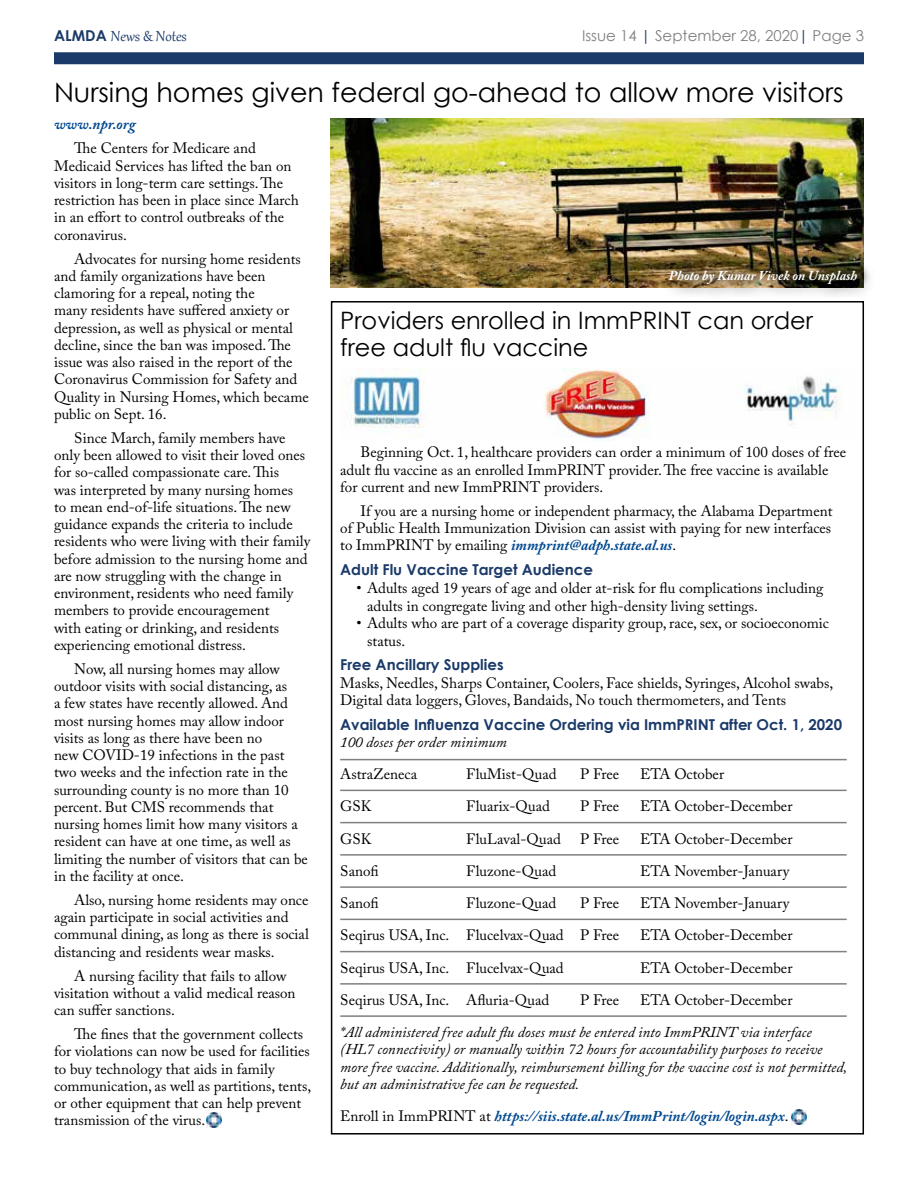
<style>
.page{position:relative;width:918px;height:1188px;background:#fff}
.page>*{position:absolute;margin:0;border:0;box-sizing:border-box;transform-origin:0 0}
.t1{font:27px "Century Gothic";color:#000}
.t2{font:24px/27.6px "Century Gothic";color:#000}
.t3{font:18px "Gabriola";letter-spacing:-.005em;color:#1b3a69}
.t4{font:15px/17.2px "Adobe Caslon Pro";color:#000}
.t5{font:italic 15px/17.2px "Adobe Caslon Pro";color:#000}
.t6{font:700 15px "Century Gothic";color:#1b3a69}
.t7{font:italic 700 15px "Adobe Caslon Pro";color:#004990}
.t8{font:15px "Century Gothic";color:#808080}
.t9{font:italic 700 13.5px "Adobe Caslon Pro";color:#fff}
.s1{font-family:"Century Gothic";font-weight:700;font-size:15px}
.s2{color:#1b3a69}
.s3{font-weight:700;font-style:italic;color:#004990}
.s4{font-weight:400;font-style:normal;color:#000}
</style>
<div class="page">
<div style="left:54px;top:52px;width:810px;height:12px;background:#1b3a69"></div>
<img style="left:791px;top:1109px;width:15px;height:15px">
<hr style="left:340px;top:759px;width:507px;height:1px;background:#808080">
<hr style="left:340px;top:790px;width:507px;height:1px;background:#808080">
<hr style="left:340px;top:822px;width:507px;height:1px;background:#808080">
<hr style="left:340px;top:854px;width:507px;height:2px;background:#808080">
<hr style="left:340px;top:886px;width:507px;height:2px;background:#808080">
<hr style="left:340px;top:919px;width:507px;height:1px;background:#808080">
<hr style="left:340px;top:951px;width:507px;height:1px;background:#808080">
<hr style="left:340px;top:983px;width:507px;height:2px;background:#808080">
<hr style="left:340px;top:1015px;width:507px;height:2px;background:#808080">
<img style="left:351px;top:368px;width:489px;height:73px">
<img style="left:330px;top:118px;width:534px;height:169px">
<img style="left:206px;top:1112px;width:15px;height:15px">
<svg style="left:660px;top:261px;width:204px;height:41px;fill:#f6f6f6"></svg>
<img style="left:669px;top:263px;width:201px;height:28px">
<p class="t3" style="left:54px;top:25px;width:134px"><span class="s1">ALMDA</span> News &amp; Notes</p>
<p class="t8" style="left:582px;top:26px;width:283px">Issue 14 <span class="s2">|</span> September 28, 2020<span class="s2">|</span> Page 3</p>
<h1 class="t1" style="left:54px;top:74px;width:791px">Nursing homes given federal go-ahead to allow more visitors</h1>
<p class="t7" style="left:54px;top:115px;width:83px">www.npr.org</p>
<p class="t4" style="left:54px;top:139px;width:246px;text-indent:20px">The Centers for Medicare and Medicaid Services has lifted the ban on visitors in long-term care settings. The restriction has been in place since March in an effort to control outbreaks of the coronavirus.</p>
<p class="t4" style="left:54px;top:250px;width:256px;text-indent:20px">Advocates for nursing home residents and family organizations have been clamoring for a repeal, noting the<br>many residents have suffered anxiety or depression, as well as physical or mental decline, since the ban was imposed. The issue was also raised in the report of the Coronavirus Commission for Safety and Quality in Nursing Homes, which became public on Sept. 16.</p>
<p class="t4" style="left:54px;top:429px;width:258px;text-indent:20px">Since March, family members have only been allowed to visit their loved ones for so-called compassionate care. This<br>was interpreted by many nursing homes<br>to mean end-of-life situations. The new guidance expands the criteria to include residents who were living with their family before admission to the nursing home and are now struggling with the change in environment, residents who need family members to provide encouragement<br>with eating or drinking, and residents experiencing emotional distress.</p>
<p class="t4" style="left:54px;top:660px;width:256px;text-indent:20px">Now, all nursing homes may allow outdoor visits with social distancing, as<br>a few states have recently allowed. And most nursing homes may allow indoor visits as long as there have been no<br>new COVID-19 infections in the past two weeks and the infection rate in the surrounding county is no more than 10 percent. But CMS recommends that nursing homes limit how many visitors a resident can have at one time, as well as limiting the number of visitors that can be in the facility at once.</p>
<p class="t4" style="left:54px;top:891px;width:256px;text-indent:20px">Also, nursing home residents may once again participate in social activities and communal dining, as long as there is social distancing and residents wear masks.</p>
<p class="t4" style="left:54px;top:967px;width:243px;text-indent:20px">A nursing facility that fails to allow visitation without a valid medical reason can suffer sanctions.</p>
<p class="t4" style="left:54px;top:1025px;width:259px;text-indent:20px">The fines that the government collects for violations can now be used for facilities to buy technology that aids in family communication, as well as partitions, tents, or other equipment that can help prevent transmission of the virus.</p>
<p class="t9" style="left:669px;top:267px;width:190px">Photo by Kumar Vivek on Unsplash</p>
<h2 class="t2" style="left:340px;top:306px;width:474px">Providers enrolled in ImmPRINT can order free adult flu vaccine</h2>
<p class="t4" style="left:340px;top:444px;width:507px;text-indent:20px">Beginning Oct. 1, healthcare providers can order a minimum of 100 doses of free adult flu vaccine as an enrolled ImmPRINT provider. The free vaccine is available for current and new ImmPRINT providers.</p>
<p class="t4" style="left:340px;top:502px;width:494px;text-align:justify;text-indent:20px">If you are a nursing home or independent pharmacy, the Alabama Department of Public Health Immunization Division can assist with paying for new interfaces to ImmPRINT by emailing <span class="s3">immprint@adph.state.al.us</span>.</p>
<p class="t6" style="left:340px;top:558px;width:254px">Adult Flu Vaccine Target Audience</p>
<p class="t4" style="left:367px;top:579px;width:458px;line-height:18px;text-indent:-11px">• Adults aged 19 years of age and older at-risk for flu complications including adults in congregate living and other high-density living settings.</p>
<p class="t4" style="left:367px;top:615px;width:463px;text-indent:-11px">• Adults who are part of a coverage disparity group, race, sex, or socioeconomic status.</p>
<p class="t6" style="left:340px;top:654px;width:165px">Free Ancillary Supplies</p>
<p class="t4" style="left:340px;top:674px;width:495px">Masks, Needles, Sharps Container, Coolers, Face shields, Syringes, Alcohol swabs,<br>Digital data loggers, Gloves, Bandaids, No touch thermometers, and Tents</p>
<p class="t6" style="left:340px;top:713px;width:503px">Available Influenza Vaccine Ordering via ImmPRINT after Oct. 1, 2020</p>
<p class="t5" style="left:340px;top:733px;width:168px">100 doses per order minimum</p>
<p class="t4" style="left:340px;top:765px;width:79px">AstraZeneca</p>
<p class="t4" style="left:466px;top:765px;width:92px">FluMist-Quad</p>
<p class="t4" style="left:580px;top:765px;width:41px">P Free</p>
<p class="t4" style="left:640px;top:765px;width:85px">ETA October</p>
<p class="t4" style="left:340px;top:798px;width:33px">GSK</p>
<p class="t4" style="left:466px;top:798px;width:85px">Fluarix-Quad</p>
<p class="t4" style="left:580px;top:798px;width:41px">P Free</p>
<p class="t4" style="left:640px;top:798px;width:154px">ETA October-December</p>
<p class="t4" style="left:340px;top:830px;width:33px">GSK</p>
<p class="t4" style="left:466px;top:830px;width:96px">FluLaval-Quad</p>
<p class="t4" style="left:580px;top:830px;width:41px">P Free</p>
<p class="t4" style="left:640px;top:830px;width:154px">ETA October-December</p>
<p class="t4" style="left:340px;top:862px;width:40px">Sanofi</p>
<p class="t4" style="left:466px;top:862px;width:91px">Fluzone-Quad</p>
<p class="t4" style="left:640px;top:862px;width:150px">ETA November-January</p>
<p class="t4" style="left:340px;top:894px;width:40px">Sanofi</p>
<p class="t4" style="left:466px;top:894px;width:91px">Fluzone-Quad</p>
<p class="t4" style="left:580px;top:894px;width:41px">P Free</p>
<p class="t4" style="left:640px;top:894px;width:150px">ETA November-January</p>
<p class="t4" style="left:340px;top:927px;width:281px">Seqirus USA, Inc. Flucelvax-Quad P Free</p>
<p class="t4" style="left:640px;top:927px;width:154px">ETA October-December</p>
<p class="t4" style="left:340px;top:959px;width:225px">Seqirus USA, Inc. Flucelvax-Quad</p>
<p class="t4" style="left:640px;top:959px;width:154px">ETA October-December</p>
<p class="t4" style="left:340px;top:991px;width:211px">Seqirus USA, Inc. Afluria-Quad</p>
<p class="t4" style="left:580px;top:991px;width:41px">P Free</p>
<p class="t4" style="left:640px;top:991px;width:154px">ETA October-December</p>
<p class="t5" style="left:340px;top:1023px;width:509px">*All administered free adult flu doses must be entered into ImmPRINT via interface (HL7 connectivity) or manually within 72 hours for accountability purposes to receive more free vaccine. Additionally, reimbursement billing for the vaccine cost is not permitted, but an administrative fee can be requested.</p>
<p class="t7" style="left:340px;top:1107px;width:450px"><span class="s4">Enroll in ImmPRINT at</span> https://siis.state.al.us/ImmPrint/login/login.aspx<span class="s4">.</span></p>
</div>
